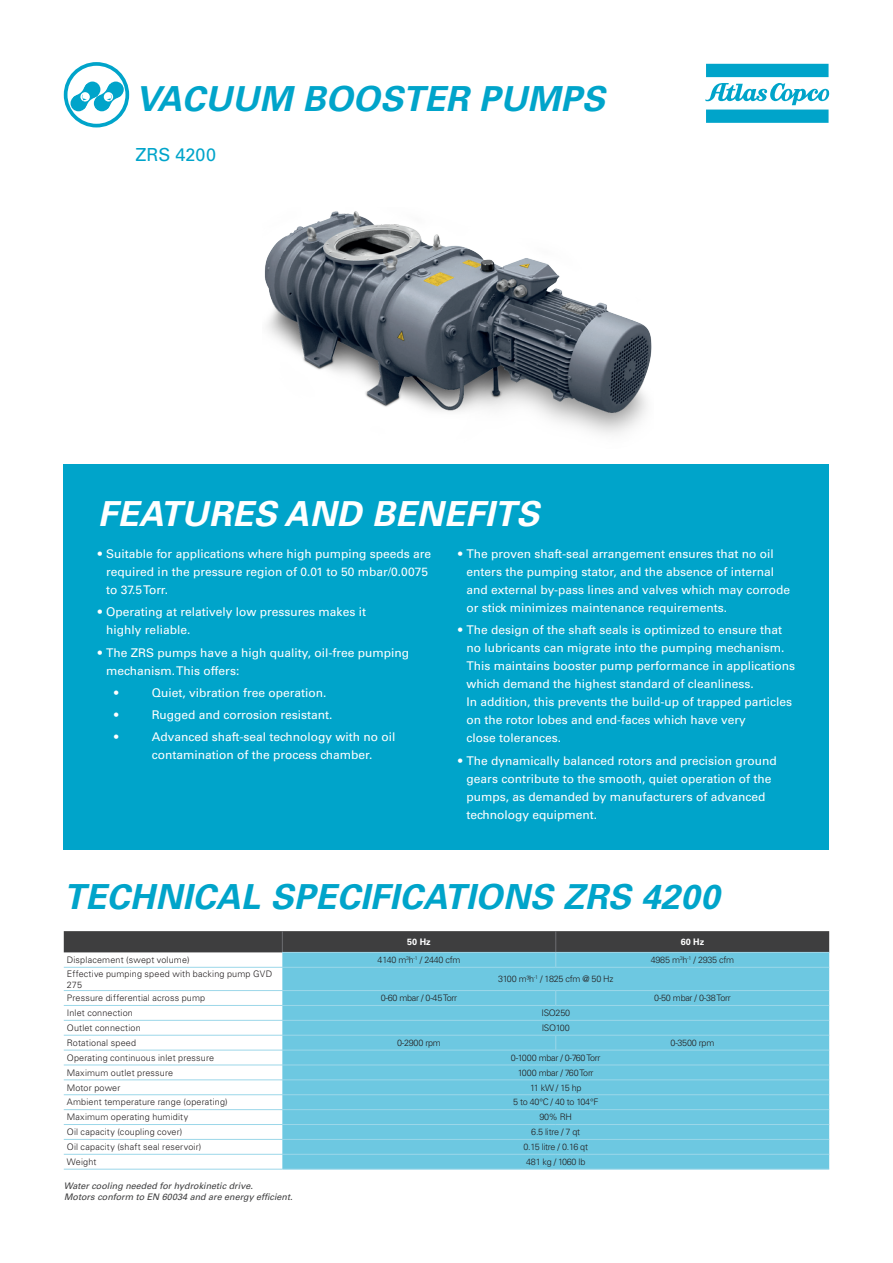
<style>
.page{position:relative;width:893px;height:1263px;background:#fff}
.page>*{position:absolute;margin:0;border:0;box-sizing:border-box;transform-origin:0 0}
.t1{font:italic 700 34.5px "Univers LT Std";letter-spacing:.01em;color:#00a4ca}
.t2{font:italic 700 34.5px "Univers LT Std";letter-spacing:.01em;color:#fff}
.t3{font:18px "Univers LT Std";color:#00a4ca}
.t4{font:12px/18px "Univers LT Std";color:#fff}
.t5{font:300 9px/10.8px "Univers LT Std";letter-spacing:.015em;color:#231f20}
.t6{font:300 9px "Univers LT Std";letter-spacing:-.03em;color:#231f20}
.t7{font:italic 9px/10.8px "Univers LT Std";color:#3e3e3f}
.t8{font:700 9px "Univers LT Std";color:#fff}
</style>
<div class="page">
<div style="left:64px;top:464px;width:765px;height:385px;background:#00a4ca"></div>
<div style="left:706px;top:64px;width:122px;height:13px;background:#00a4ca"></div>
<svg style="left:705px;top:83px;width:124px;height:40px"></svg>
<svg style="left:64px;top:62px;width:65px;height:65px"></svg>
<img style="left:264px;top:211px;width:388px;height:223px">
<div style="left:282px;top:968px;width:547px;height:201px;background:#6dc8e1"></div>
<svg style="left:64px;top:931px;width:765px;height:36px;background:#637d85"></svg>
<hr style="left:556px;top:952px;width:273px;height:1px;background:#9cd7e9">
<hr style="left:64px;top:967px;width:218px;height:1px;background:#9cd7e9">
<hr style="left:282px;top:967px;width:274px;height:1px;background:#9cd7e9">
<hr style="left:556px;top:967px;width:273px;height:1px;background:#9cd7e9">
<hr style="left:64px;top:990px;width:218px;height:1px;background:#9cd7e9">
<hr style="left:282px;top:990px;width:274px;height:1px;background:#9cd7e9">
<svg style="left:555px;top:991px;width:1px;height:14px"></svg>
<hr style="left:556px;top:990px;width:273px;height:1px;background:#9cd7e9">
<hr style="left:64px;top:1005px;width:218px;height:1px;background:#9cd7e9">
<hr style="left:282px;top:1005px;width:274px;height:1px;background:#9cd7e9">
<hr style="left:556px;top:1005px;width:273px;height:1px;background:#9cd7e9">
<hr style="left:64px;top:1020px;width:218px;height:1px;background:#9cd7e9">
<hr style="left:282px;top:1020px;width:274px;height:1px;background:#9cd7e9">
<hr style="left:556px;top:1020px;width:273px;height:1px;background:#9cd7e9">
<hr style="left:64px;top:1035px;width:218px;height:1px;background:#9cd7e9">
<hr style="left:282px;top:1035px;width:274px;height:1px;background:#9cd7e9">
<svg style="left:555px;top:1035px;width:1px;height:15px"></svg>
<hr style="left:556px;top:1035px;width:273px;height:1px;background:#9cd7e9">
<hr style="left:64px;top:1050px;width:218px;height:1px;background:#9cd7e9">
<hr style="left:64px;top:1064px;width:218px;height:1px;background:#9cd7e9">
<hr style="left:282px;top:1050px;width:274px;height:1px;background:#9cd7e9">
<hr style="left:556px;top:1050px;width:273px;height:1px;background:#9cd7e9">
<hr style="left:282px;top:1064px;width:274px;height:1px;background:#9cd7e9">
<hr style="left:556px;top:1064px;width:273px;height:1px;background:#9cd7e9">
<hr style="left:64px;top:1079px;width:218px;height:1px;background:#9cd7e9">
<hr style="left:64px;top:1094px;width:218px;height:1px;background:#9cd7e9">
<hr style="left:64px;top:1109px;width:218px;height:1px;background:#9cd7e9">
<hr style="left:64px;top:1124px;width:218px;height:1px;background:#9cd7e9">
<hr style="left:64px;top:1139px;width:218px;height:1px;background:#9cd7e9">
<hr style="left:64px;top:1154px;width:218px;height:1px;background:#9cd7e9">
<hr style="left:64px;top:1169px;width:218px;height:1px;background:#9cd7e9">
<hr style="left:282px;top:1079px;width:274px;height:1px;background:#9cd7e9">
<hr style="left:556px;top:1079px;width:273px;height:1px;background:#9cd7e9">
<hr style="left:282px;top:1094px;width:274px;height:1px;background:#9cd7e9">
<hr style="left:556px;top:1094px;width:273px;height:1px;background:#9cd7e9">
<hr style="left:282px;top:1109px;width:274px;height:1px;background:#9cd7e9">
<hr style="left:556px;top:1109px;width:273px;height:1px;background:#9cd7e9">
<hr style="left:282px;top:1124px;width:274px;height:1px;background:#9cd7e9">
<hr style="left:556px;top:1124px;width:273px;height:1px;background:#9cd7e9">
<hr style="left:282px;top:1139px;width:274px;height:1px;background:#9cd7e9">
<hr style="left:556px;top:1139px;width:273px;height:1px;background:#9cd7e9">
<hr style="left:282px;top:1154px;width:274px;height:1px;background:#9cd7e9">
<hr style="left:556px;top:1154px;width:273px;height:1px;background:#9cd7e9">
<hr style="left:282px;top:1169px;width:274px;height:1px;background:#9cd7e9">
<hr style="left:556px;top:1169px;width:273px;height:1px;background:#9cd7e9">
<h1 class="t1" style="left:135px;top:78px;width:471px">VACUUM BOOSTER PUMPS</h1>
<h2 class="t3" style="left:135px;top:144px;width:82px">ZRS 4200</h2>
<h1 class="t2" style="left:98px;top:493px;width:443px">FEATURES AND BENEFITS</h1>
<p class="t4" style="left:106px;top:545px;width:326px;text-indent:-9px">• Suitable for applications where high pumping speeds are required in the pressure region of 0.01 to 50 mbar/0.0075 to 37.5 Torr.</p>
<p class="t4" style="left:106px;top:603px;width:261px;text-indent:-9px">• Operating at relatively low pressures makes it highly reliable.</p>
<p class="t4" style="left:106px;top:643px;width:304px;text-indent:-9px">• The ZRS pumps have a high quality, oil-free pumping mechanism. This offers:</p>
<p class="t4" style="left:114px;top:684px;width:6px">•</p>
<p class="t4" style="left:152px;top:684px;width:176px">Quiet, vibration free operation.</p>
<p class="t4" style="left:114px;top:706px;width:6px">•</p>
<p class="t4" style="left:152px;top:706px;width:182px">Rugged and corrosion resistant.</p>
<p class="t4" style="left:114px;top:728px;width:6px">•</p>
<p class="t4" style="left:152px;top:728px;width:245px">Advanced shaft-seal technology with no oil contamination of the process chamber.</p>
<p class="t4" style="left:466px;top:545px;width:325px;text-indent:-9px">• The proven shaft-seal arrangement ensures that no oil enters the pumping stator, and the absence of internal and external by-pass lines and valves which may corrode or stick minimizes maintenance requirements.</p>
<p class="t4" style="left:466px;top:621px;width:330px;text-indent:-9px">• The design of the shaft seals is optimized to ensure that no lubricants can migrate into the pumping mechanism.<br>This maintains booster pump performance in applications which demand the highest standard of cleanliness.<br>In addition, this prevents the build-up of trapped particles on the rotor lobes and end-faces which have very<br>close tolerances.</p>
<p class="t4" style="left:466px;top:751px;width:312px;text-indent:-9px">• The dynamically balanced rotors and precision ground gears contribute to the smooth, quiet operation of the pumps, as demanded by manufacturers of advanced technology equipment.</p>
<h1 class="t1" style="left:64px;top:877px;width:657px">TECHNICAL SPECIFICATIONS ZRS 4200</h1>
<p class="t8" style="left:407px;top:936px;width:25px">50 Hz</p>
<p class="t8" style="left:681px;top:936px;width:25px">60 Hz</p>
<p class="t5" style="left:67px;top:954px;width:124px">Displacement (swept volume)</p>
<p class="t6" style="left:378px;top:954px;width:84px">4140 m<sup>3</sup>h<sup>-1</sup> / 2440 cfm</p>
<p class="t6" style="left:651px;top:954px;width:85px">4985 m<sup>3</sup>h<sup>-1</sup> / 2935 cfm</p>
<p class="t5" style="left:67px;top:968px;width:207px">Effective pumping speed with backing pump GVD<br>275</p>
<p class="t6" style="left:498px;top:973px;width:117px">3100 m³h<sup>-1</sup> / 1825 cfm @ 50 Hz</p>
<p class="t5" style="left:67px;top:993px;width:140px">Pressure differential across pump</p>
<p class="t6" style="left:381px;top:993px;width:78px">0-60 mbar / 0-45 Torr</p>
<p class="t6" style="left:654px;top:993px;width:78px">0-50 mbar / 0-38 Torr</p>
<p class="t5" style="left:67px;top:1007px;width:68px">Inlet connection</p>
<p class="t5" style="left:541px;top:1007px;width:30px">ISO250</p>
<p class="t5" style="left:67px;top:1022px;width:75px">Outlet connection</p>
<p class="t5" style="left:542px;top:1022px;width:30px">ISO100</p>
<p class="t5" style="left:67px;top:1037px;width:71px">Rotational speed</p>
<p class="t5" style="left:397px;top:1037px;width:45px">0-2900 rpm</p>
<p class="t5" style="left:671px;top:1037px;width:45px">0-3500 rpm</p>
<p class="t5" style="left:67px;top:1052px;width:149px">Operating continuous inlet pressure</p>
<p class="t6" style="left:511px;top:1052px;width:91px">0-1000 mbar / 0-760 Torr</p>
<p class="t5" style="left:67px;top:1067px;width:108px">Maximum outlet pressure</p>
<p class="t6" style="left:518px;top:1067px;width:77px">1000 mbar / 760 Torr</p>
<p class="t5" style="left:67px;top:1082px;width:55px">Motor power</p>
<p class="t5" style="left:530px;top:1082px;width:53px">11 kW / 15 hp</p>
<p class="t5" style="left:67px;top:1097px;width:162px">Ambient temperature range (operating)</p>
<p class="t6" style="left:513px;top:1097px;width:87px">5 to 40°C / 40 to 104°F</p>
<p class="t5" style="left:67px;top:1112px;width:123px">Maximum operating humidity</p>
<p class="t5" style="left:539px;top:1112px;width:34px">90% RH</p>
<p class="t5" style="left:67px;top:1127px;width:117px">Oil capacity (coupling cover)</p>
<p class="t5" style="left:531px;top:1127px;width:50px">6.5 litre / 7 qt</p>
<p class="t5" style="left:67px;top:1141px;width:136px">Oil capacity (shaft seal reservoir)</p>
<p class="t6" style="left:523px;top:1141px;width:66px">0.15 litre / 0.16 qt</p>
<p class="t5" style="left:67px;top:1156px;width:31px">Weight</p>
<p class="t6" style="left:526px;top:1156px;width:61px">481 kg / 1060 lb</p>
<p class="t7" style="left:64px;top:1180px;width:230px">Water cooling needed for hydrokinetic drive.<br>Motors conform to EN 60034 and are energy efficient.</p>
</div>
